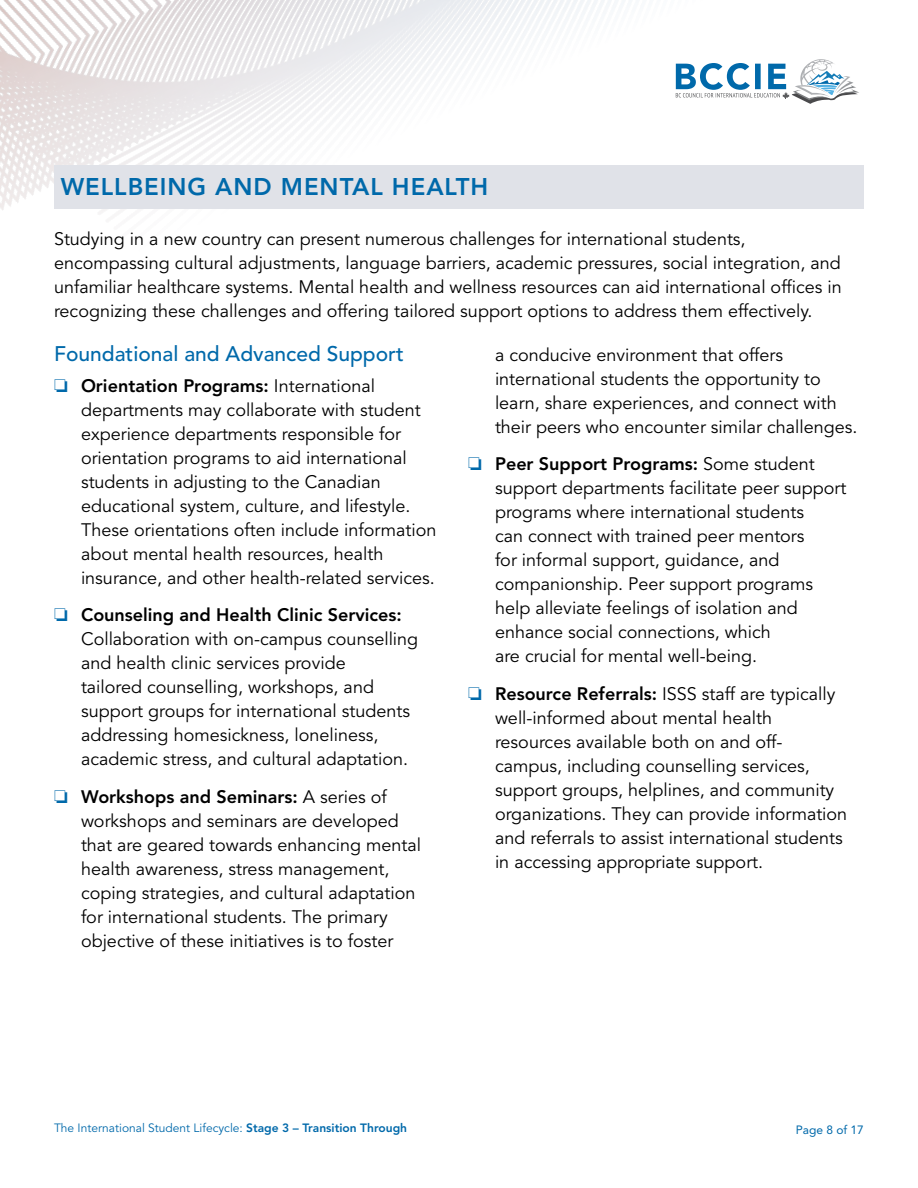
<style>
.page{position:relative;width:918px;height:1188px;background:#fff}
.page>*{position:absolute;margin:0;border:0;box-sizing:border-box;transform-origin:0 0}
.t1{font:800 24px "Avenir LT Std";letter-spacing:.04em;color:#0069aa}
.t2{font:500 21px "Avenir LT Std";color:#0069aa}
.t3{font:18px/24px "Avenir LT Std";color:#000}
.t4{font:12px "Avenir LT Std";color:#0069aa}
.t5{font:12px "Avenir LT Std";color:#0069aa}
.s1{color:#0069aa}
.s2{font-weight:800}
</style>
<div class="page">
<img style="left:0;top:0;width:864px;height:214px">
<div style="left:54px;top:166px;width:810px;height:43px;background:#e0e2e8"></div>
<h1 class="t1" style="left:61px;top:173px;width:429px">WELLBEING AND MENTAL HEALTH</h1>
<p class="t3" style="left:54px;top:227px;width:789px">Studying in a new country can present numerous challenges for international students, encompassing cultural adjustments, language barriers, academic pressures, social integration, and unfamiliar healthcare systems. Mental health and wellness resources can aid international offices in recognizing these challenges and offering tailored support options to address them effectively.</p>
<p class="t2" style="left:54px;top:341px;width:351px">Foundational and Advanced Support</p>
<p class="t3" style="left:81px;top:374px;width:357px;text-indent:-27px"><span class="s1">❏</span> <span class="s2">Orientation Programs:</span> International departments may collaborate with student experience departments responsible for orientation programs to aid international students in adjusting to the Canadian educational system, culture, and lifestyle.<br>These orientations often include information about mental health resources, health insurance, and other health-related services.</p>
<p class="t3" style="left:81px;top:603px;width:339px;text-indent:-27px"><span class="s1">❏</span> <span class="s2">Counseling and Health Clinic Services:<br></span>Collaboration with on-campus counselling and health clinic services provide<br>tailored counselling, workshops, and support groups for international students addressing homesickness, loneliness, academic stress, and cultural adaptation.</p>
<p class="t3" style="left:81px;top:785px;width:342px;text-indent:-27px"><span class="s1">❏</span> <span class="s2">Workshops and Seminars:</span> A series of workshops and seminars are developed that are geared towards enhancing mental health awareness, stress management, coping strategies, and cultural adaptation for international students. The primary objective of these initiatives is to foster</p>
<p class="t3" style="left:495px;top:343px;width:364px">a conducive environment that offers international students the opportunity to learn, share experiences, and connect with their peers who encounter similar challenges.</p>
<p class="t3" style="left:495px;top:453px;width:353px;text-indent:-27px"><span class="s1">❏</span> <span class="s2">Peer Support Programs:</span> Some student support departments facilitate peer support programs where international students<br>can connect with trained peer mentors<br>for informal support, guidance, and companionship. Peer support programs help alleviate feelings of isolation and enhance social connections, which<br>are crucial for mental well-being.</p>
<p class="t3" style="left:495px;top:682px;width:354px;text-indent:-27px"><span class="s1">❏</span> <span class="s2">Resource Referrals:</span> ISSS staff are typically well-informed about mental health resources available both on and off&shy;campus, including counselling services, support groups, helplines, and community organizations. They can provide information and referrals to assist international students in accessing appropriate support.</p>
<p class="t4" style="left:54px;top:1121px;width:355px">The International Student Lifecycle: <span class="s2">Stage 3 – Transition Through</span></p>
<p class="t5" style="left:796px;top:1123px;width:70px">Page 8 of 17</p>
</div>
